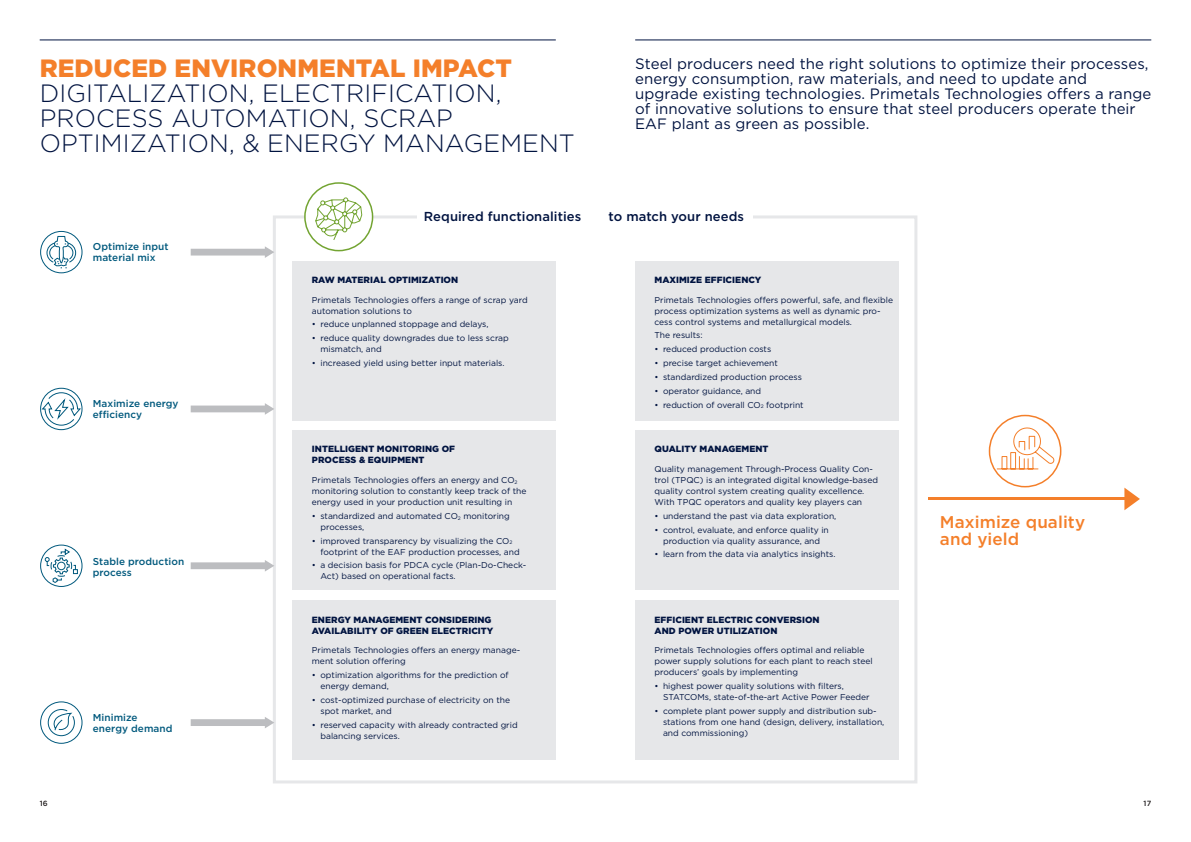
<style>
.page{position:relative;width:1191px;height:842px;background:#fff}
.page>*{position:absolute;margin:0;border:0;box-sizing:border-box;transform-origin:0 0}
._01__Headline_-_Light_-_25pt_-_orange{font:300 25px/25px "Gotham";letter-spacing:.005em;color:#001340}
._01__Headline_-_Light_-_25pt_-_orange-2{font:500 17px/17px "Gotham";letter-spacing:.005em;color:#f47f2a}
._04__subhead_-_Book_-_15pt_-_dark_Blue{font:15px/15px "Gotham";letter-spacing:.005em;color:#001340}
._01__Headline_-_Light_-_25pt_-_orange-3{font:500 13px "Gotham";letter-spacing:.005em;color:#001340}
._01__Headline_-_Light_-_25pt_-_orange-4{font:500 10px/11px "Gotham";letter-spacing:.005em;color:#00597d}
._02__Subhead_-_Black_-_8_5pt_-_orange{font:900 9px/11px "Gotham";letter-spacing:.005em;color:#001340}
._01__Copy_-_Book_-_8_5_pt_-_black{font:8.5px/11px "Gotham";color:#001340}
.Page_left_black{font:500 7.5px "Gotham";color:#231f20}
.s1{font-weight:900;color:#f47f2a}
</style>
<div class="page">
<div style="left:273px;top:215px;width:644px;height:568px;border:3px solid #e6e7e9"></div>
<div style="left:417px;top:197px;width:335px;height:40px;background:#fff"></div>
<hr style="left:927px;top:497px;width:201px;height:3px;background:#f47f2a">
<div style="left:292px;top:261px;width:264px;height:159px;background:#e6e7e9"></div>
<div style="left:635px;top:261px;width:264px;height:159px;background:#e6e7e9"></div>
<div style="left:292px;top:431px;width:264px;height:159px;background:#e6e7e9"></div>
<div style="left:635px;top:431px;width:264px;height:159px;background:#e6e7e9"></div>
<div style="left:292px;top:601px;width:264px;height:159px;background:#e6e7e9"></div>
<div style="left:635px;top:601px;width:264px;height:159px;background:#e6e7e9"></div>
<hr style="left:40px;top:40px;width:516px;height:1px;background:#001340">
<hr style="left:635px;top:40px;width:516px;height:1px;background:#001340">
<svg style="left:191px;top:246px;width:83px;height:12px"></svg>
<svg style="left:191px;top:403px;width:83px;height:12px"></svg>
<svg style="left:191px;top:560px;width:83px;height:12px"></svg>
<svg style="left:191px;top:717px;width:83px;height:11px"></svg>
<svg style="left:1124px;top:488px;width:16px;height:22px"></svg>
<div style="left:305px;top:183px;width:67px;height:68px;background:#fff;border-radius:50%"></div>
<div style="left:304px;top:182px;width:69px;height:69px;border:2px solid #73a432;border-radius:50%"></div>
<div style="left:988px;top:415px;width:73px;height:72px;border:2px solid #f47f2a;border-radius:50%"></div>
<svg style="left:41px;top:231px;width:41px;height:42px"></svg>
<div style="left:40px;top:231px;width:42px;height:42px;border:1px solid #00597d;border-radius:50%"></div>
<svg style="left:41px;top:388px;width:41px;height:42px"></svg>
<div style="left:40px;top:388px;width:42px;height:42px;border:1px solid #00597d;border-radius:50%"></div>
<svg style="left:41px;top:545px;width:41px;height:41px"></svg>
<div style="left:40px;top:545px;width:42px;height:42px;border:1px solid #00597d;border-radius:50%"></div>
<div style="left:40px;top:701px;width:42px;height:43px;border:1px solid #00597d;border-radius:50%"></div>
<svg style="left:46px;top:235px;width:31px;height:33px"></svg>
<svg style="left:40px;top:392px;width:42px;height:34px"></svg>
<svg style="left:44px;top:548px;width:34px;height:36px"></svg>
<svg style="left:47px;top:708px;width:29px;height:29px"></svg>
<svg style="left:314px;top:197px;width:49px;height:44px"></svg>
<svg style="left:996px;top:426px;width:59px;height:44px"></svg>
<p class="_01__Headline_-_Light_-_25pt_-_orange" style="left:40px;top:55px;width:537px"><span class="s1">REDUCED ENVIRONMENTAL IMPACT<br></span>DIGITALIZATION, ELECTRIFICATION,<br>PROCESS AUTOMATION, SCRAP<br>OPTIMIZATION, &amp; ENERGY MANAGEMENT</p>
<p class="_04__subhead_-_Book_-_15pt_-_dark_Blue" style="left:635px;top:56px;width:517px">Steel producers need the right solutions to optimize their processes, energy consumption, raw materials, and need to update and upgrade existing technologies. Primetals Technologies offers a range of innovative solutions to ensure that steel producers operate their EAF plant as green as possible.</p>
<p class="_01__Headline_-_Light_-_25pt_-_orange-4" style="left:93px;top:241px;width:77px">Optimize input</p>
<p class="_01__Headline_-_Light_-_25pt_-_orange-4" style="left:93px;top:252px;width:64px">material mix</p>
<p class="_01__Headline_-_Light_-_25pt_-_orange-4" style="left:93px;top:398px;width:87px">Maximize energy efficiency</p>
<p class="_01__Headline_-_Light_-_25pt_-_orange-4" style="left:93px;top:556px;width:93px">Stable production process</p>
<p class="_01__Headline_-_Light_-_25pt_-_orange-4" style="left:93px;top:711px;width:81px">Minimize energy demand</p>
<p class="_01__Headline_-_Light_-_25pt_-_orange-3" style="left:424px;top:208px;width:159px">Required functionalities</p>
<p class="_01__Headline_-_Light_-_25pt_-_orange-3" style="left:608px;top:208px;width:137px">to match your needs</p>
<p class="_02__Subhead_-_Black_-_8_5pt_-_orange" style="left:312px;top:274px;width:148px">RAW MATERIAL OPTIMIZATION</p>
<p class="_01__Copy_-_Book_-_8_5_pt_-_black" style="left:312px;top:294px;width:217px">Primetals Technologies offers a range of scrap yard automation solutions to</p>
<p class="_01__Copy_-_Book_-_8_5_pt_-_black" style="left:312px;top:319px;width:178px">• reduce unplanned stoppage and delays,</p>
<p class="_01__Copy_-_Book_-_8_5_pt_-_black" style="left:320px;top:333px;width:190px;text-indent:-9px">• reduce quality downgrades due to less scrap mismatch, and</p>
<p class="_01__Copy_-_Book_-_8_5_pt_-_black" style="left:312px;top:357px;width:194px">• increased yield using better input materials.</p>
<p class="_02__Subhead_-_Black_-_8_5pt_-_orange" style="left:312px;top:444px;width:145px">INTELLIGENT MONITORING OF<br>PROCESS &amp; EQUIPMENT</p>
<p class="_01__Copy_-_Book_-_8_5_pt_-_black" style="left:312px;top:474px;width:216px">Primetals Technologies offers an energy and CO<sub>2 </sub>monitoring solution to constantly keep track of the energy used in your production unit resulting in</p>
<p class="_01__Copy_-_Book_-_8_5_pt_-_black" style="left:320px;top:510px;width:191px;text-indent:-9px">• standardized and automated CO<sub>2</sub> monitoring processes,</p>
<p class="_01__Copy_-_Book_-_8_5_pt_-_black" style="left:320px;top:535px;width:201px;text-indent:-9px">• improved transparency by visualizing the CO<sub>2 </sub>footprint of the EAF production processes, and</p>
<p class="_01__Copy_-_Book_-_8_5_pt_-_black" style="left:320px;top:560px;width:207px;text-indent:-9px">• a decision basis for PDCA cycle (Plan-Do-Check-<br>Act) based on operational facts.</p>
<p class="_02__Subhead_-_Black_-_8_5pt_-_orange" style="left:312px;top:614px;width:183px">ENERGY MANAGEMENT CONSIDERING<br>AVAILABILITY OF GREEN ELECTRICITY</p>
<p class="_01__Copy_-_Book_-_8_5_pt_-_black" style="left:312px;top:644px;width:210px">Primetals Technologies offers an energy manage&shy;ment solution offering</p>
<p class="_01__Copy_-_Book_-_8_5_pt_-_black" style="left:320px;top:669px;width:190px;text-indent:-9px">• optimization algorithms for the prediction of energy demand,</p>
<p class="_01__Copy_-_Book_-_8_5_pt_-_black" style="left:320px;top:694px;width:191px;text-indent:-9px">• cost-optimized purchase of electricity on the spot market, and</p>
<p class="_01__Copy_-_Book_-_8_5_pt_-_black" style="left:320px;top:719px;width:199px;text-indent:-9px">• reserved capacity with already contracted grid balancing services.</p>
<p class="_02__Subhead_-_Black_-_8_5pt_-_orange" style="left:654px;top:274px;width:108px">MAXIMIZE EFFICIENCY</p>
<p class="_01__Copy_-_Book_-_8_5_pt_-_black" style="left:654px;top:294px;width:240px">Primetals Technologies offers powerful, safe, and flexible process optimization systems as well as dynamic pro&shy;cess control systems and metallurgical models.</p>
<p class="_01__Copy_-_Book_-_8_5_pt_-_black" style="left:654px;top:330px;width:49px">The results:</p>
<p class="_01__Copy_-_Book_-_8_5_pt_-_black" style="left:654px;top:344px;width:118px">• reduced production costs</p>
<p class="_01__Copy_-_Book_-_8_5_pt_-_black" style="left:654px;top:357px;width:125px">• precise target achievement</p>
<p class="_01__Copy_-_Book_-_8_5_pt_-_black" style="left:654px;top:371px;width:149px">• standardized production process</p>
<p class="_01__Copy_-_Book_-_8_5_pt_-_black" style="left:654px;top:385px;width:108px">• operator guidance, and</p>
<p class="_01__Copy_-_Book_-_8_5_pt_-_black" style="left:654px;top:399px;width:151px">• reduction of overall CO<sub>2</sub> footprint</p>
<p class="_02__Subhead_-_Black_-_8_5pt_-_orange" style="left:654px;top:444px;width:115px">QUALITY MANAGEMENT</p>
<p class="_01__Copy_-_Book_-_8_5_pt_-_black" style="left:654px;top:463px;width:225px">Quality management Through-Process Quality Con&shy;trol (TPQC) is an integrated digital knowledge-based quality control system creating quality excellence.<br>With TPQC operators and quality key players can</p>
<p class="_01__Copy_-_Book_-_8_5_pt_-_black" style="left:654px;top:510px;width:183px">• understand the past via data exploration,</p>
<p class="_01__Copy_-_Book_-_8_5_pt_-_black" style="left:654px;top:524px;width:176px;text-align:center">• control, evaluate, and enforce quality in production via quality assurance, and</p>
<p class="_01__Copy_-_Book_-_8_5_pt_-_black" style="left:654px;top:549px;width:182px">• learn from the data via analytics insights.</p>
<p class="_02__Subhead_-_Black_-_8_5pt_-_orange" style="left:654px;top:614px;width:167px">EFFICIENT ELECTRIC CONVERSION<br>AND POWER UTILIZATION</p>
<p class="_01__Copy_-_Book_-_8_5_pt_-_black" style="left:654px;top:644px;width:220px">Primetals Technologies offers optimal and reliable power supply solutions for each plant to reach steel producers’ goals by implementing</p>
<p class="_01__Copy_-_Book_-_8_5_pt_-_black" style="left:663px;top:680px;width:208px;text-indent:-9px">• highest power quality solutions with filters,<br>STATCOMs, state-of-the-art Active Power Feeder</p>
<p class="_01__Copy_-_Book_-_8_5_pt_-_black" style="left:663px;top:705px;width:223px;text-indent:-9px">• complete plant power supply and distribution sub&shy;stations from one hand (design, delivery, installation, and commissioning)</p>
<p class="_01__Headline_-_Light_-_25pt_-_orange-2" style="left:940px;top:513px;width:147px">Maximize quality and yield</p>
<p class="Page_left_black" style="left:40px;top:798px;width:10px">16</p>
<p class="Page_left_black" style="left:1143px;top:798px;width:9px">17</p>
</div>
